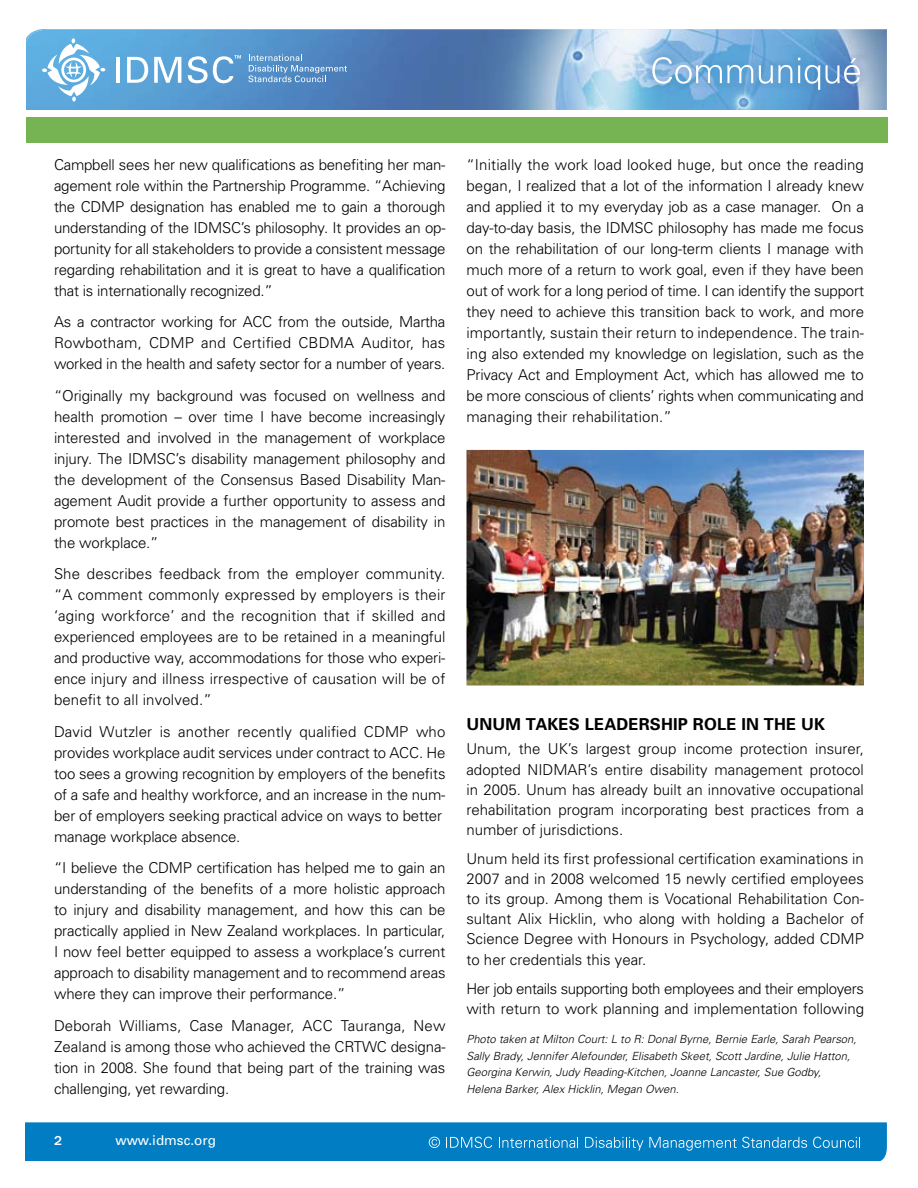
<style>
.page{position:relative;width:918px;height:1188px;background:#fff}
.page>*{position:absolute;margin:0;border:0;box-sizing:border-box;transform-origin:0 0}
.t1{font:700 16.5px "Univers";letter-spacing:.01em;color:#000}
.t2{font:300 15px/21px "Univers";letter-spacing:-.01em;color:#000;text-align:justify}
.t3{font:13.5px "Univers";color:#fff}
.t4{font:500 13.5px "Franklin Got URWT";color:#fff}
.t5{font:italic 300 11.25px/16.5px "Univers";color:#000}
</style>
<div class="page">
<img style="left:26px;top:29px;width:568px;height:81px">
<svg style="left:26px;top:30px;width:80px;height:72px"></svg>
<hr style="left:116px;top:57px;width:4px;height:26px;background:#fff">
<svg style="left:127px;top:57px;width:21px;height:26px"></svg>
<svg style="left:154px;top:57px;width:27px;height:26px"></svg>
<svg style="left:188px;top:55px;width:53px;height:28px"></svg>
<svg style="left:248px;top:54px;width:99px;height:28px"></svg>
<svg style="left:26px;top:1122px;width:861px;height:39px"></svg>
<img style="left:594px;top:29px;width:293px;height:81px">
<svg style="left:652px;top:57px;width:101px;height:27px"></svg>
<svg style="left:759px;top:65px;width:33px;height:19px"></svg>
<svg style="left:798px;top:58px;width:22px;height:32px"></svg>
<svg style="left:826px;top:58px;width:34px;height:26px"></svg>
<div style="left:26px;top:117px;width:865px;height:25px;background:#76b353"></div>
<div style="left:26px;top:118px;width:865px;height:25px;background:#76b353"></div>
<svg style="left:888px;top:117px;width:3px;height:26px"></svg>
<img style="left:466px;top:450px;width:398px;height:236px">
<p class="t2" style="left:54px;top:153px;width:393px">Campbell sees her new qualifications as benefiting her man&shy;agement role within the Partnership Programme. “Achieving the CDMP designation has enabled me to gain a thorough understanding of the IDMSC’s philosophy. It provides an op&shy;portunity for all stakeholders to provide a consistent message regarding rehabilitation and it is great to have a qualification that is internationally recognized.”</p>
<p class="t2" style="left:54px;top:311px;width:393px">As a contractor working for ACC from the outside, Martha Rowbotham, CDMP and Certified CBDMA Auditor, has worked in the health and safety sector for a number of years.</p>
<p class="t2" style="left:54px;top:384px;width:393px">“Originally my background was focused on wellness and health promotion – over time I have become increasingly interested and involved in the management of workplace injury. The IDMSC’s disability management philosophy and the development of the Consensus Based Disability Man&shy;agement Audit provide a further opportunity to assess and promote best practices in the management of disability in the workplace.”</p>
<p class="t2" style="left:54px;top:563px;width:393px">She describes feedback from the employer community. “A comment commonly expressed by employers is their ‘aging workforce’ and the recognition that if skilled and experienced employees are to be retained in a meaningful and productive way, accommodations for those who experi&shy;ence injury and illness irrespective of causation will be of benefit to all involved.”</p>
<p class="t2" style="left:54px;top:720px;width:393px;text-align:left">David Wutzler is another recently qualified CDMP who provides workplace audit services under contract to ACC. He too sees a growing recognition by employers of the benefits of a safe and healthy workforce, and an increase in the num&shy;ber of employers seeking practical advice on ways to better manage workplace absence.</p>
<p class="t2" style="left:54px;top:857px;width:393px">“I believe the CDMP certification has helped me to gain an understanding of the benefits of a more holistic approach to injury and disability management, and how this can be practically applied in New Zealand workplaces. In particular, I now feel better equipped to assess a workplace’s current approach to disability management and to recommend areas where they can improve their performance.”</p>
<p class="t2" style="left:54px;top:1014px;width:393px">Deborah Williams, Case Manager, ACC Tauranga, New Zealand is among those who achieved the CRTWC designa&shy;tion in 2008. She found that being part of the training was challenging, yet rewarding.</p>
<p class="t4" style="left:54px;top:1133px;width:9px">2</p>
<p class="t3" style="left:116px;top:1132px;width:102px">www.idmsc.org</p>
<p class="t2" style="left:466px;top:153px;width:399px">“Initially the work load looked huge, but once the reading began, I realized that a lot of the information I already knew and applied it to my everyday job as a case manager. On a day-to-day basis, the IDMSC philosophy has made me focus on the rehabilitation of our long-term clients I manage with much more of a return to work goal, even if they have been out of work for a long period of time. I can identify the support they need to achieve this transition back to work, and more importantly, sustain their return to independence. The train&shy;ing also extended my knowledge on legislation, such as the Privacy Act and Employment Act, which has allowed me to be more conscious of clients’ rights when communicating and managing their rehabilitation.”</p>
<p class="t1" style="left:466px;top:713px;width:348px">UN UM TAKES LEADERSHIP ROLE IN THE UK</p>
<p class="t2" style="left:466px;top:739px;width:399px;line-height:20.1px">Unum, the UK’s largest group income protection insurer, adopted NIDMAR’s entire disability management protocol in 2005. Unum has already built an innovative occupational rehabilitation program incorporating best practices from a number of jurisdictions.</p>
<p class="t2" style="left:466px;top:848px;width:399px;line-height:20.1px">Unum held its first professional certification examinations in 2007 and in 2008 welcomed 15 newly certified employees to its group. Among them is Vocational Rehabilitation Con&shy;sultant Alix Hicklin, who along with holding a Bachelor of Science Degree with Honours in Psychology, added CDMP to her credentials this year.</p>
<p class="t2" style="left:466px;top:978px;width:399px;line-height:20.1px">Her job entails supporting both employees and their employers with return to work planning and implementation following</p>
<p class="t5" style="left:466px;top:1031px;width:392px">Photo taken at Milton Court: L to R: Donal Byrne, Bernie Earle, Sarah Pearson, Sally Brady, Jennifer Alefounder, Elisabeth Skeet, Scott Jardine, Julie Hatton, Georgina Kerwin, Judy Reading-Kitchen, Joanne Lancaster, Sue Godby, Helena Barker, Alex Hicklin, Megan Owen.</p>
</div>
